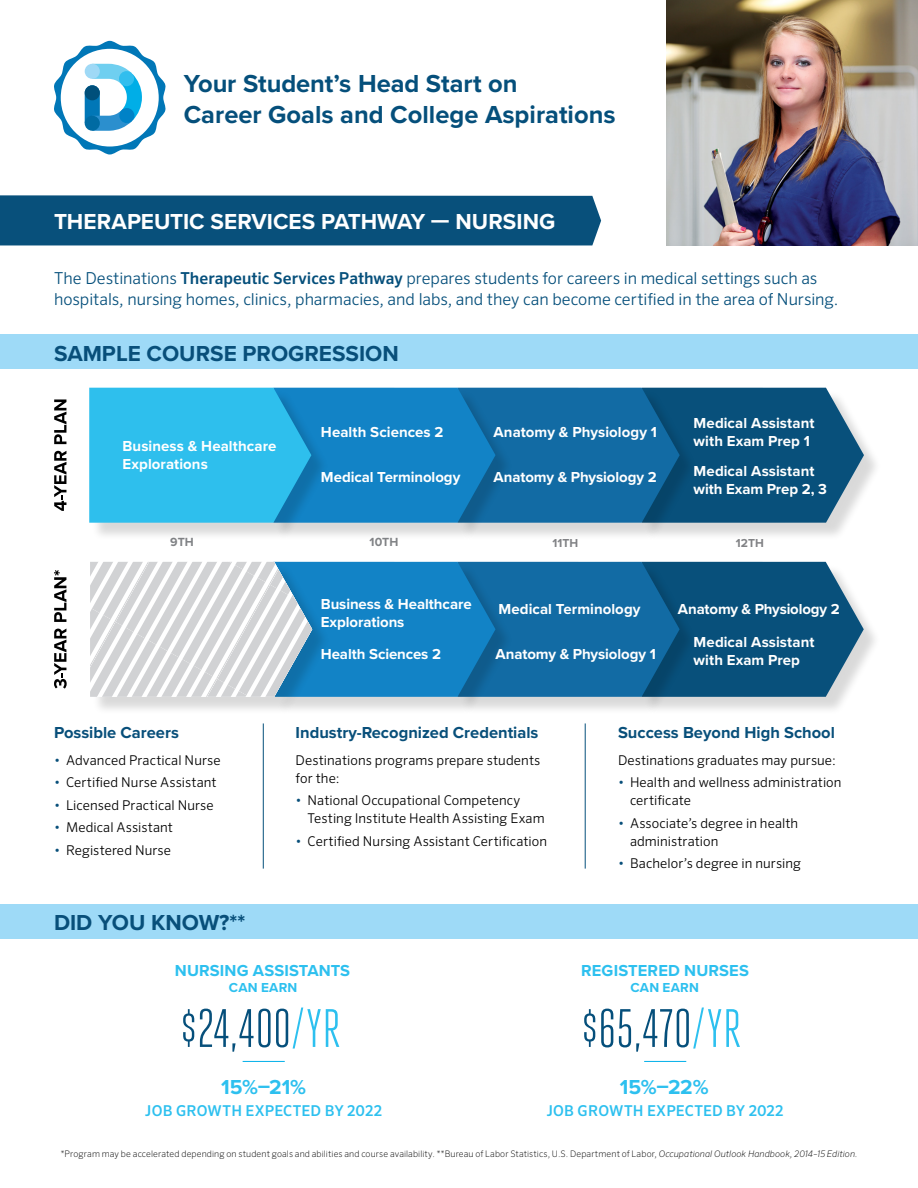
<style>
.page{position:relative;width:918px;height:1188px;background:#fff}
.page>*{position:absolute;margin:0;border:0;box-sizing:border-box;transform-origin:0 0}
.t1{font:54px "Heroic Condensed";color:#054f7b}
.t2{font:700 25.5px/30.6px "Proxima Nova";color:#054f7b}
.t3{font:700 22.5px "Proxima Nova";color:#084f7a}
.t4{font:700 22.5px "Proxima Nova";color:#fff}
.t5{font:700 21px "Proxima Nova";color:#2dc0ef}
.t6{font:300 16.5px/21px "Sero OT";color:#054f7b}
.t7{font:700 16.5px "Proxima Nova";color:#084f7a}
.t8{font:700 16.5px "Proxima Nova";letter-spacing:.005em;color:#2dc0ef}
.t9{font:700 15px/18px "Proxima Nova";color:#fff}
.t10{font:500 15px "Sero OT";letter-spacing:.01em;color:#2dc0ef}
.t11{font:300 13.5px/18px "Sero OT";letter-spacing:.005em;color:#000}
.t12{font:700 13.5px "Proxima Nova";letter-spacing:.015em;color:#2dc0ef}
.t13{font:700 12.3px "Proxima Nova";color:#808285}
.t14{font:700 12px "Proxima Nova";letter-spacing:.005em;color:#818285}
.t15{font:200 9px "Sero OT";letter-spacing:.01em;color:#000}
.s1{font-weight:500}
.s2{color:#084f7a}
.s3{color:#08507b}
.s4{color:#2dc0ef}
.s5{font-style:italic}
</style>
<div class="page">
<div style="left:0;top:195px;width:601px;height:50px;background:#08507b"></div>
<div style="left:0;top:904px;width:918px;height:35px;background:#9edaf7"></div>
<hr style="left:243px;top:1061px;width:42px;height:1px;background:#00afe9">
<hr style="left:644px;top:1061px;width:42px;height:1px;background:#00afe9">
<div style="left:0;top:335px;width:918px;height:34px;background:#9edaf7"></div>
<img style="left:666px;top:0;width:252px;height:245px">
<hr style="left:263px;top:723px;width:1px;height:146px;background:#054f7b">
<hr style="left:585px;top:723px;width:1px;height:146px;background:#054f7b">
<div style="left:644px;top:390px;width:238px;height:151px;background:#000;opacity:.15"></div>
<div style="left:460px;top:390px;width:238px;height:151px;background:#000;opacity:.15"></div>
<div style="left:275px;top:390px;width:239px;height:151px;background:#000;opacity:.15"></div>
<svg style="left:54px;top:451px;width:12px;height:60px"></svg>
<svg style="left:54px;top:399px;width:12px;height:45px"></svg>
<svg style="left:54px;top:629px;width:13px;height:60px"></svg>
<svg style="left:54px;top:570px;width:12px;height:52px"></svg>
<div style="left:91px;top:390px;width:239px;height:151px;background:#000;opacity:.15"></div>
<svg style="left:89px;top:388px;width:775px;height:135px;background:#1c83b6"></svg>
<div style="left:644px;top:564px;width:238px;height:151px;background:#000;opacity:.15"></div>
<div style="left:460px;top:564px;width:238px;height:151px;background:#000;opacity:.15"></div>
<div style="left:277px;top:564px;width:237px;height:151px;background:#000;opacity:.15"></div>
<div style="left:92px;top:564px;width:238px;height:151px;background:#000;opacity:.15"></div>
<svg style="left:90px;top:562px;width:774px;height:135px;background:#4b8cb3"></svg>
<svg style="left:54px;top:41px;width:111px;height:114px"></svg>
<div style="left:85px;top:85px;width:15px;height:15px;background:#004f7a;border-radius:50%"></div>
<div style="left:85px;top:64px;width:15px;height:15px;background:#9fd9f6;border-radius:50%"></div>
<div style="left:119px;top:71px;width:15px;height:15px;background:#31beee;border-radius:50%"></div>
<div style="left:85px;top:116px;width:15px;height:15px;background:#006ba3;border-radius:50%"></div>
<div style="left:119px;top:108px;width:15px;height:15px;background:#0082c7;border-radius:50%"></div>
<h2 class="t2" style="left:184px;top:70px;width:433px">Your Student’s Head Start on<br>Career Goals and College Aspirations</h2>
<h3 class="t4" style="left:54px;top:208px;width:503px">THERAPEUTIC SERVICES PATHWAY — NURSING</h3>
<p class="t6" style="left:54px;top:267px;width:786px">The Destinations <span class="s1">Therapeutic Services Pathway</span> prepares students for careers in medical settings such as hospitals, nursing homes, clinics, pharmacies, and labs, and they can become certified in the area of Nursing.</p>
<h3 class="t3" style="left:54px;top:340px;width:346px">SAMPLE COURSE PROGRESSION</h3>
<p class="t9" style="left:123px;top:437px;width:155px">Business &amp; Healthcare<br>Explorations</p>
<p class="t9" style="left:321px;top:424px;width:124px">Health Sciences 2</p>
<p class="t9" style="left:321px;top:469px;width:141px">Medical Terminology</p>
<p class="t9" style="left:494px;top:424px;width:165px">Anatomy &amp; Physiology 1</p>
<p class="t9" style="left:494px;top:469px;width:165px">Anatomy &amp; Physiology 2</p>
<p class="t9" style="left:694px;top:414px;width:122px">Medical Assistant with Exam Prep 1</p>
<p class="t9" style="left:694px;top:463px;width:135px">Medical Assistant with Exam Prep 2, 3</p>
<p class="t13" style="left:170px;top:535px;width:25px">9TH</p>
<p class="t13" style="left:370px;top:535px;width:30px">10TH</p>
<p class="t14" style="left:552px;top:536px;width:27px">11TH</p>
<p class="t14" style="left:736px;top:536px;width:30px">12TH</p>
<p class="t7" style="left:54px;top:722px;width:126px">Possible Careers</p>
<p class="t11" style="left:54px;top:751px;width:168px"><span class="s2">•</span> Advanced Practical Nurse</p>
<p class="t11" style="left:54px;top:773px;width:164px"><span class="s2">•</span> Certified Nurse Assistant</p>
<p class="t11" style="left:54px;top:796px;width:161px"><span class="s2">•</span> Licensed Practical Nurse</p>
<p class="t11" style="left:54px;top:818px;width:121px"><span class="s2">•</span> Medical Assistant</p>
<p class="t11" style="left:54px;top:841px;width:119px"><span class="s2">•</span> Registered Nurse</p>
<h3 class="t3" style="left:54px;top:909px;width:193px">DID YOU KNOW?**</h3>
<p class="t9" style="left:321px;top:595px;width:152px">Business &amp; Healthcare<br>Explorations</p>
<p class="t9" style="left:321px;top:646px;width:122px">Health Sciences 2</p>
<p class="t9" style="left:498px;top:601px;width:144px">Medical Terminology</p>
<p class="t9" style="left:496px;top:646px;width:162px">Anatomy &amp; Physiology 1</p>
<p class="t9" style="left:678px;top:601px;width:163px">Anatomy &amp; Physiology 2</p>
<p class="t9" style="left:694px;top:633px;width:122px">Medical Assistant with Exam Prep</p>
<p class="t9" style="left:697px;top:633px;width:123px">Nursing Assistant with Exam Prep</p>
<p class="t7" style="left:296px;top:722px;width:244px">Industry-Recognized Credentials</p>
<p class="t11" style="left:296px;top:751px;width:246px">Destinations programs prepare students for the:</p>
<p class="t11" style="left:308px;top:791px;width:238px;text-indent:-12px"><span class="s2">•</span> National Occupational Competency<br>Testing Institute Health Assisting Exam</p>
<p class="t11" style="left:296px;top:832px;width:253px"><span class="s2">•</span> Certified Nursing Assistant Certification</p>
<p class="t7" style="left:618px;top:722px;width:218px">Success Beyond High School</p>
<p class="t11" style="left:618px;top:751px;width:219px">Destinations graduates may pursue:</p>
<p class="t11" style="left:630px;top:773px;width:213px;text-indent:-12px"><span class="s2">•</span> Health and wellness administration certificate</p>
<p class="t11" style="left:630px;top:814px;width:170px;text-indent:-12px"><span class="s2">•</span> Associate’s degree in health administration</p>
<p class="t11" style="left:618px;top:854px;width:185px"><span class="s2">•</span> Bachelor’s degree in nursing</p>
<p class="t8" style="left:175px;top:961px;width:177px">NURSING ASSISTANTS</p>
<p class="t12" style="left:229px;top:980px;width:70px">CAN EARN</p>
<h1 class="t1" style="left:180px;top:999px;width:162px">$<span class="s3">2</span>4,400<span class="s4">/YR</span></h1>
<h3 class="t5" style="left:221px;top:1074px;width:87px">15%–21%</h3>
<p class="t10" style="left:145px;top:1102px;width:238px">JOB GROWTH EXPECTED BY 2022</p>
<p class="t8" style="left:581px;top:961px;width:169px">REGISTERED NURSES</p>
<p class="t12" style="left:630px;top:980px;width:70px">CAN EARN</p>
<h1 class="t1" style="left:581px;top:999px;width:162px">$65,470<span class="s4">/YR</span></h1>
<h3 class="t5" style="left:620px;top:1074px;width:90px">15%–22%</h3>
<p class="t10" style="left:547px;top:1102px;width:238px">JOB GROWTH EXPECTED BY 2022</p>
<p class="t15" style="left:61px;top:1149px;width:798px">*Program may be accelerated depending on student goals and abilities and course availability. **Bureau of Labor Statistics, U.S. Department of Labor, <span class="s5">Occupational Outlook Handbook, 2014–15 Edition</span>.</p>
</div>
